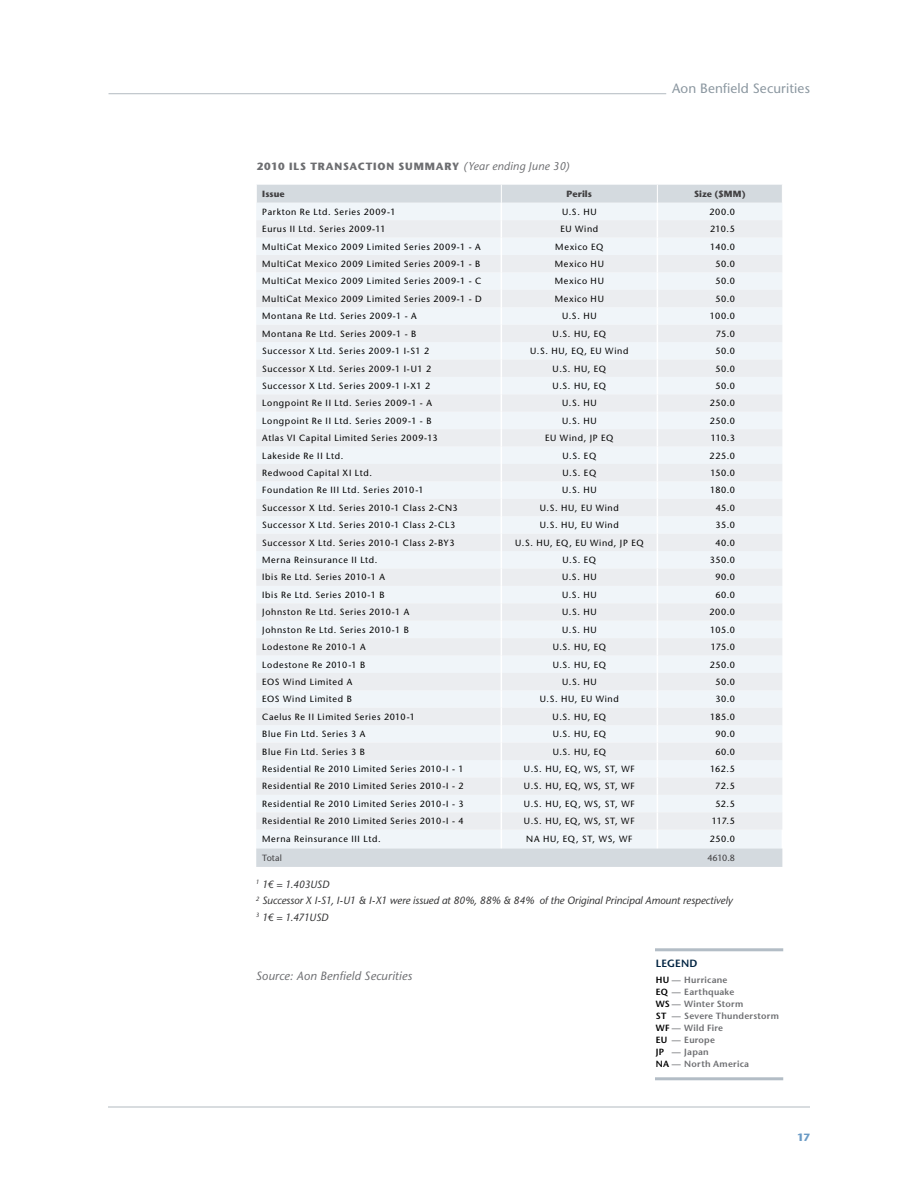
<style>
.page{position:relative;width:918px;height:1188px;background:#fff}
.page>*{position:absolute;margin:0;border:0;box-sizing:border-box;transform-origin:0 0}
.t1{font:500 13.5px "Stone Sans Std";letter-spacing:.01em;color:#8b97a0}
.t2{font:italic 500 12px "Stone Sans Std";letter-spacing:.01em;color:#6d6e71}
.t3{font:italic 500 11.25px "Stone Sans Std";letter-spacing:.015em;color:#6d6e71}
.t4{font:italic 500 10.5px/16.5px "Stone Sans Std";letter-spacing:-.005em;color:#333334}
.t5{font:700 10.5px "Stone Sans Std";letter-spacing:.08em;color:#6d6e71}
.t6{font:600 10.5px "Stone Sans Std";color:#002341}
.t7{font:700 10.5px "Stone Sans Std";color:#699ac5}
.t8{font:500 9px "Stone Sans Std";letter-spacing:.07em;color:#000}
.t9{font:600 9px/12px "Stone Sans Std";letter-spacing:.025em;color:#6d6e71}
.t10{font:700 9px "Stone Sans Std";letter-spacing:.01em;color:#414042}
.t11{font:500 9px "Stone Sans Std";letter-spacing:-.005em;color:#414042}
.s1{color:#000}
</style>
<div class="page">
<div style="left:256px;top:185px;width:526px;height:682px;background:#d4dadf"></div>
<div style="left:256px;top:203px;width:526px;height:645px;background:#f0f5f9"></div>
<div style="left:256px;top:220px;width:526px;height:610px;background:#eff1f3"></div>
<svg style="left:256px;top:185px;width:1px;height:18px"></svg>
<svg style="left:501px;top:185px;width:1px;height:663px"></svg>
<svg style="left:657px;top:185px;width:1px;height:663px"></svg>
<hr style="left:655px;top:948px;width:128px;height:3px;background:#b3bdc6">
<hr style="left:655px;top:1077px;width:128px;height:3px;background:#b3bdc6">
<hr style="left:109px;top:93px;width:557px;height:1px;background:#bbc2c7">
<hr style="left:108px;top:1106px;width:702px;height:2px;background:#bbc2c7">
<p class="t5" style="left:257px;top:160px;width:70px">2010 ILS TRANSACTION</p>
<p class="t5" style="left:399px;top:160px;width:44px">SUMMARY</p>
<p class="t3" style="left:464px;top:160px;width:107px">(Year ending June 30)</p>
<h1 class="t1" style="left:672px;top:81px;width:139px">Aon Benfield Securities</h1>
<p class="t10" style="left:262px;top:188px;width:24px">ISSUE</p>
<p class="t10" style="left:567px;top:188px;width:27px">PERILS</p>
<p class="t10" style="left:694px;top:188px;width:53px">SIZE ($MM)</p>
<p class="t8" style="left:262px;top:206px;width:135px">Parkton Re Ltd. Series 2009-1</p>
<p class="t8" style="left:562px;top:206px;width:36px">U.S. HU</p>
<p class="t8" style="left:709px;top:206px;width:27px">200.0</p>
<p class="t8" style="left:262px;top:224px;width:125px">Eurus II Ltd. Series 2009-11</p>
<p class="t8" style="left:560px;top:224px;width:39px">EU Wind</p>
<p class="t8" style="left:710px;top:224px;width:27px">210.5</p>
<p class="t8" style="left:262px;top:241px;width:220px">MultiCat Mexico 2009 Limited Series 2009-1 - A</p>
<p class="t8" style="left:555px;top:241px;width:50px">Mexico EQ</p>
<p class="t8" style="left:710px;top:241px;width:26px">140.0</p>
<p class="t8" style="left:262px;top:259px;width:220px">MultiCat Mexico 2009 Limited Series 2009-1 - B</p>
<p class="t8" style="left:555px;top:259px;width:51px">Mexico HU</p>
<p class="t8" style="left:715px;top:259px;width:21px">50.0</p>
<p class="t8" style="left:262px;top:276px;width:221px">MultiCat Mexico 2009 Limited Series 2009-1 - C</p>
<p class="t8" style="left:555px;top:276px;width:51px">Mexico HU</p>
<p class="t8" style="left:715px;top:276px;width:21px">50.0</p>
<p class="t8" style="left:262px;top:293px;width:221px">MultiCat Mexico 2009 Limited Series 2009-1 - D</p>
<p class="t8" style="left:555px;top:293px;width:51px">Mexico HU</p>
<p class="t8" style="left:715px;top:293px;width:21px">50.0</p>
<p class="t8" style="left:262px;top:311px;width:156px">Montana Re Ltd. Series 2009-1 - A</p>
<p class="t8" style="left:562px;top:311px;width:36px">U.S. HU</p>
<p class="t8" style="left:710px;top:311px;width:27px">100.0</p>
<p class="t8" style="left:262px;top:328px;width:156px">Montana Re Ltd. Series 2009-1 - B</p>
<p class="t8" style="left:553px;top:328px;width:55px">U.S. HU, EQ</p>
<p class="t8" style="left:716px;top:328px;width:21px">75.0</p>
<p class="t8" style="left:262px;top:346px;width:169px">Successor X Ltd. Series 2009-1 I-S1 2</p>
<p class="t8" style="left:530px;top:346px;width:100px">U.S. HU, EQ, EU Wind</p>
<p class="t8" style="left:715px;top:346px;width:21px">50.0</p>
<p class="t8" style="left:262px;top:363px;width:171px">Successor X Ltd. Series 2009-1 I-U1 2</p>
<p class="t8" style="left:553px;top:363px;width:55px">U.S. HU, EQ</p>
<p class="t8" style="left:716px;top:363px;width:21px">50.0</p>
<p class="t8" style="left:262px;top:380px;width:170px">Successor X Ltd. Series 2009-1 I-X1 2</p>
<p class="t8" style="left:553px;top:380px;width:55px">U.S. HU, EQ</p>
<p class="t8" style="left:716px;top:380px;width:21px">50.0</p>
<p class="t8" style="left:262px;top:398px;width:171px">Longpoint Re II Ltd. Series 2009-1 - A</p>
<p class="t8" style="left:562px;top:398px;width:36px">U.S. HU</p>
<p class="t8" style="left:710px;top:398px;width:27px">250.0</p>
<p class="t8" style="left:262px;top:415px;width:171px">Longpoint Re II Ltd. Series 2009-1 - B</p>
<p class="t8" style="left:562px;top:415px;width:36px">U.S. HU</p>
<p class="t8" style="left:710px;top:415px;width:27px">250.0</p>
<p class="t8" style="left:262px;top:433px;width:177px">Atlas VI Capital Limited Series 2009-13</p>
<p class="t8" style="left:545px;top:433px;width:70px">EU Wind, JP EQ</p>
<p class="t8" style="left:711px;top:433px;width:26px">110.3</p>
<p class="t8" style="left:262px;top:450px;width:83px">Lakeside Re II Ltd.</p>
<p class="t8" style="left:563px;top:450px;width:35px">U.S. EQ</p>
<p class="t8" style="left:710px;top:450px;width:27px">225.0</p>
<p class="t8" style="left:262px;top:468px;width:111px">Redwood Capital XI Ltd.</p>
<p class="t8" style="left:563px;top:468px;width:35px">U.S. EQ</p>
<p class="t8" style="left:710px;top:468px;width:26px">150.0</p>
<p class="t8" style="left:262px;top:485px;width:163px">Foundation Re III Ltd. Series 2010-1</p>
<p class="t8" style="left:562px;top:485px;width:36px">U.S. HU</p>
<p class="t8" style="left:710px;top:485px;width:27px">180.0</p>
<p class="t8" style="left:262px;top:502px;width:197px">Successor X Ltd. Series 2010-1 Class 2-CN3</p>
<p class="t8" style="left:540px;top:502px;width:81px">U.S. HU, EU Wind</p>
<p class="t8" style="left:716px;top:502px;width:21px">45.0</p>
<p class="t8" style="left:262px;top:520px;width:194px">Successor X Ltd. Series 2010-1 Class 2-CL3</p>
<p class="t8" style="left:540px;top:520px;width:81px">U.S. HU, EU Wind</p>
<p class="t8" style="left:716px;top:520px;width:21px">35.0</p>
<p class="t8" style="left:262px;top:537px;width:194px">Successor X Ltd. Series 2010-1 Class 2-BY3</p>
<p class="t8" style="left:515px;top:537px;width:130px">U.S. HU, EQ, EU Wind, JP EQ</p>
<p class="t8" style="left:715px;top:537px;width:21px">40.0</p>
<p class="t8" style="left:262px;top:555px;width:117px">Merna Reinsurance II Ltd.</p>
<p class="t8" style="left:563px;top:555px;width:35px">U.S. EQ</p>
<p class="t8" style="left:710px;top:555px;width:27px">350.0</p>
<p class="t8" style="left:262px;top:572px;width:124px">Ibis Re Ltd. Series 2010-1 A</p>
<p class="t8" style="left:562px;top:572px;width:36px">U.S. HU</p>
<p class="t8" style="left:715px;top:572px;width:21px">90.0</p>
<p class="t8" style="left:262px;top:589px;width:124px">Ibis Re Ltd. Series 2010-1 B</p>
<p class="t8" style="left:562px;top:589px;width:36px">U.S. HU</p>
<p class="t8" style="left:715px;top:589px;width:21px">60.0</p>
<p class="t8" style="left:262px;top:607px;width:148px">Johnston Re Ltd. Series 2010-1 A</p>
<p class="t8" style="left:562px;top:607px;width:36px">U.S. HU</p>
<p class="t8" style="left:709px;top:607px;width:27px">200.0</p>
<p class="t8" style="left:262px;top:624px;width:148px">Johnston Re Ltd. Series 2010-1 B</p>
<p class="t8" style="left:562px;top:624px;width:36px">U.S. HU</p>
<p class="t8" style="left:710px;top:624px;width:26px">105.0</p>
<p class="t8" style="left:262px;top:642px;width:105px">Lodestone Re 2010-1 A</p>
<p class="t8" style="left:553px;top:642px;width:55px">U.S. HU, EQ</p>
<p class="t8" style="left:711px;top:642px;width:26px">175.0</p>
<p class="t8" style="left:262px;top:659px;width:105px">Lodestone Re 2010-1 B</p>
<p class="t8" style="left:553px;top:659px;width:55px">U.S. HU, EQ</p>
<p class="t8" style="left:710px;top:659px;width:27px">250.0</p>
<p class="t8" style="left:262px;top:676px;width:91px">EOS Wind Limited A</p>
<p class="t8" style="left:562px;top:676px;width:36px">U.S. HU</p>
<p class="t8" style="left:716px;top:676px;width:21px">50.0</p>
<p class="t8" style="left:262px;top:694px;width:91px">EOS Wind Limited B</p>
<p class="t8" style="left:540px;top:694px;width:81px">U.S. HU, EU Wind</p>
<p class="t8" style="left:715px;top:694px;width:21px">30.0</p>
<p class="t8" style="left:262px;top:711px;width:154px">Caelus Re II Limited Series 2010-1</p>
<p class="t8" style="left:553px;top:711px;width:55px">U.S. HU, EQ</p>
<p class="t8" style="left:710px;top:711px;width:26px">185.0</p>
<p class="t8" style="left:262px;top:729px;width:105px">Blue Fin Ltd. Series 3 A</p>
<p class="t8" style="left:553px;top:729px;width:55px">U.S. HU, EQ</p>
<p class="t8" style="left:715px;top:729px;width:21px">90.0</p>
<p class="t8" style="left:262px;top:746px;width:104px">Blue Fin Ltd. Series 3 B</p>
<p class="t8" style="left:553px;top:746px;width:55px">U.S. HU, EQ</p>
<p class="t8" style="left:715px;top:746px;width:21px">60.0</p>
<p class="t8" style="left:262px;top:764px;width:203px">Residential Re 2010 Limited Series 2010-I - 1</p>
<p class="t8" style="left:524px;top:764px;width:112px">U.S. HU, EQ, WS, ST, WF</p>
<p class="t8" style="left:710px;top:764px;width:27px">162.5</p>
<p class="t8" style="left:262px;top:781px;width:203px">Residential Re 2010 Limited Series 2010-I - 2</p>
<p class="t8" style="left:524px;top:781px;width:112px">U.S. HU, EQ, WS, ST, WF</p>
<p class="t8" style="left:715px;top:781px;width:21px">72.5</p>
<p class="t8" style="left:262px;top:798px;width:203px">Residential Re 2010 Limited Series 2010-I - 3</p>
<p class="t8" style="left:524px;top:798px;width:112px">U.S. HU, EQ, WS, ST, WF</p>
<p class="t8" style="left:715px;top:798px;width:21px">52.5</p>
<p class="t8" style="left:262px;top:816px;width:203px">Residential Re 2010 Limited Series 2010-I - 4</p>
<p class="t8" style="left:524px;top:816px;width:112px">U.S. HU, EQ, WS, ST, WF</p>
<p class="t8" style="left:712px;top:816px;width:25px">117.5</p>
<p class="t8" style="left:262px;top:834px;width:120px">Merna Reinsurance III Ltd.</p>
<p class="t8" style="left:526px;top:834px;width:108px">NA HU, EQ, ST, WS, WF</p>
<p class="t8" style="left:710px;top:834px;width:27px">250.0</p>
<p class="t11" style="left:262px;top:852px;width:21px">Total</p>
<p class="t11" style="left:707px;top:852px;width:29px">4610.8</p>
<p class="t4" style="left:256px;top:876px;width:478px"><sup>1</sup> 1€ = 1.403USD<br><sup>2</sup> Successor X I-S1, I-U1 &amp; I-X1 were issued at 80%, 88% &amp; 84% of the Original Principal Amount respectively<br><sup>3</sup> 1€ = 1.471USD</p>
<p class="t6" style="left:656px;top:957px;width:28px">Legend</p>
<p class="t9" style="left:656px;top:974px;width:125px"><span class="s1">HU</span> — Hurricane<br><span class="s1">EQ</span> — Earthquake<br><span class="s1">WS</span> — Winter Storm<br><span class="s1">ST</span> — Severe Thunderstorm<br><span class="s1">WF</span> — Wild Fire<br><span class="s1">EU</span> — Europe<br><span class="s1">JP</span> — Japan<br><span class="s1">NA</span> — North America</p>
<h2 class="t2" style="left:256px;top:969px;width:158px">Source: Aon Benfield Securities</h2>
<p class="t7" style="left:797px;top:1131px;width:14px">17</p>
</div>
